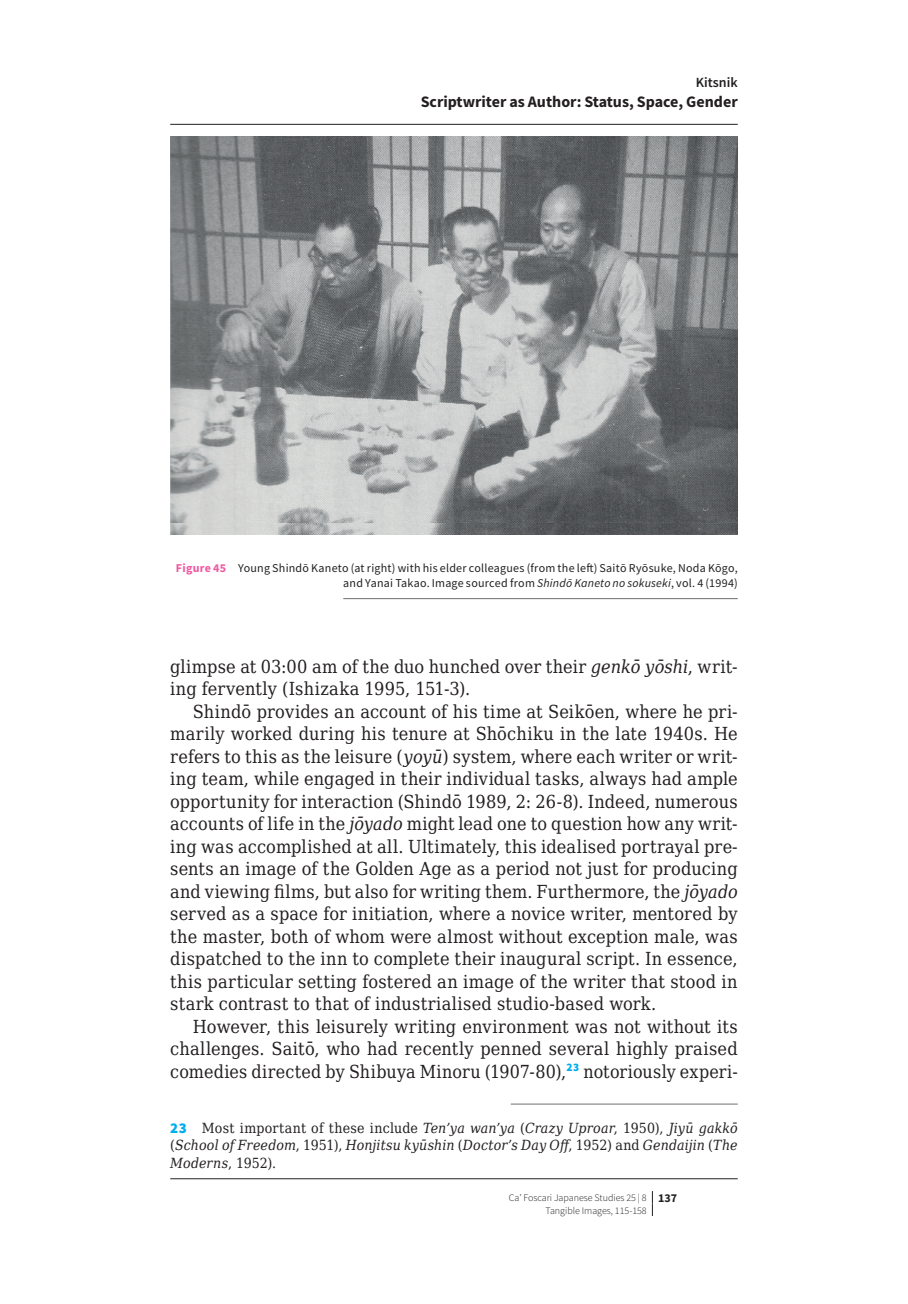
<style>
.page{position:relative;width:908px;height:1304px;background:#fff}
.page>*{position:absolute;margin:0;border:0;box-sizing:border-box;transform-origin:0 0}
.t1{font:18px/22.4px "DejaVu Serif Condensed";letter-spacing:.01em;color:#231f20;text-align:justify}
.t2{font:700 16px "Source Sans Pro";color:#231f20}
.t3{font:italic 14px/17.6px "DejaVu Serif Condensed";letter-spacing:.01em;color:#231f20;text-align:justify}
.t4{font:600 14px "Source Sans Pro";color:#231f20}
.t5{font:12px/15px "Source Sans Pro";letter-spacing:.02em;color:#231f20;text-align:right}
.t6{font:300 10px/12.4px "Source Sans Pro";color:#231f20}
.s1{font-weight:700;color:#ef59a1}
.s2{font-style:italic}
.s3{font-family:"Source Sans Pro";font-weight:900;font-style:normal;font-size:15px;color:#00aeef}
.s4{font-style:normal}
.s5{font-weight:700;font-size:12px}
</style>
<div class="page">
<svg style="left:651px;top:1191px;width:1px;height:25px"></svg>
<hr style="left:510px;top:1104px;width:227px;height:1px;background:#6c6d70">
<img style="left:170px;top:136px;width:567px;height:399px">
<hr style="left:343px;top:598px;width:394px;height:1px;background:#6c6d70">
<hr style="left:170px;top:124px;width:567px;height:1px;background:#231f20">
<hr style="left:170px;top:1178px;width:567px;height:1px;background:#231f20">
<p class="t4" style="left:695px;top:74px;width:43px">Kitsnik</p>
<p class="t2" style="left:420px;top:91px;width:318px">Scriptwriter as Author: Status, Space, Gender</p>
<p class="t5" style="left:176px;top:561px;width:563px"><span class="s1">Figure 45</span> Young Shindō Kaneto (at right) with his elder colleagues (from the left) Saitō Ryōsuke, Noda Kōgo, and Yanai Takao. Image sourced from <span class="s2">Shindō Kaneto no sokuseki</span>, vol. 4 (1994)</p>
<p class="t1" style="left:170px;top:655px;width:568px">glimpse at 03:00 am of the duo hunched over their <span class="s2">genkō yōshi</span>, writ&shy;ing fervently (Ishizaka 1995, 151‑3).</p>
<p class="t1" style="left:170px;top:700px;width:568px;text-indent:23px">Shindō provides an account of his time at Seikōen, where he pri&shy;marily worked during his tenure at Shōchiku in the late 1940s. He refers to this as the leisure (<span class="s2">yoyū</span>) system, where each writer or writ&shy;ing team, while engaged in their individual tasks, always had ample opportunity for interaction (Shindō 1989, 2: 26‑8). Indeed, numerous accounts of life in the <span class="s2">jōyado</span> might lead one to question how any writ&shy;ing was accomplished at all. Ultimately, this idealised portrayal pre&shy;sents an image of the Golden Age as a period not just for producing and viewing films, but also for writing them. Furthermore, the <span class="s2">jōyado </span>served as a space for initiation, where a novice writer, mentored by the master, both of whom were almost without exception male, was dispatched to the inn to complete their inaugural script. In essence, this particular setting fostered an image of the writer that stood in stark contrast to that of industrialised studio-based work.</p>
<p class="t1" style="left:170px;top:1015px;width:568px;text-indent:23px">However, this leisurely writing environment was not without its challenges. Saitō, who had recently penned several highly praised comedies directed by Shibuya Minoru (1907‑80),<sup>23</sup> notoriously experi-</p>
<p class="t3" style="left:170px;top:1119px;width:568px"><span class="s3">23</span> <span class="s4">Most important of these include</span> Ten’ya wan’ya <span class="s4">(</span>Crazy Uproar<span class="s4">, 1950),</span> Jiyū gakkō <span class="s4">(</span>School of Freedom<span class="s4">, 1951),</span> Honjitsu kyūshin <span class="s4">(</span>Doctor’s Day Off<span class="s4">, 1952) and</span> Gendaijin <span class="s4">(</span>The Moderns<span class="s4">, 1952).</span></p>
<p class="t6" style="left:545px;top:1191px;width:133px;text-indent:-37px">Ca’ Foscari Japanese Studies 25 | 8 <span class="s5">137<br></span>Tangible Images, 115-158</p>
</div>
